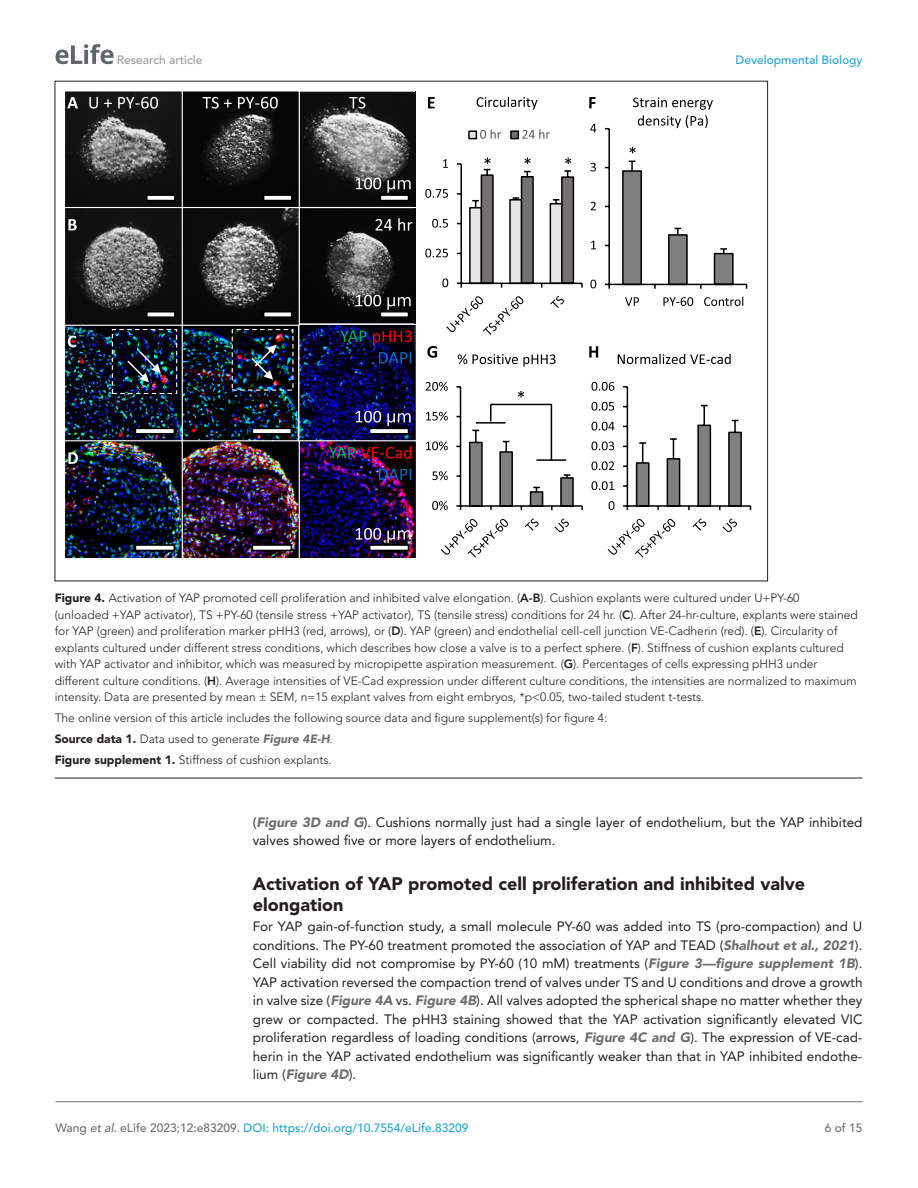
<style>
.page{position:relative;width:918px;height:1188px;background:#fff}
.page>*{position:absolute;margin:0;border:0;box-sizing:border-box;transform-origin:0 0}
.t1{font:900 18px/21px "Avenir LT Std";color:#231f20}
.t2{font:13.5px/18.5px "Avenir LT Std";color:#231f20}
.t3{font:300 12px/16.5px "Avenir LT Std";color:#231f20}
.t4{font:500 12px "Avenir LT Std";color:#1ea4d7}
.t5{font:500 12px "Avenir LT Std";color:#9a9a9a}
.t6{font:500 12px "Avenir LT Std";color:#6e6e70}
.s1{font-weight:900}
.s2{font-weight:800}
.s3{font-weight:900;font-style:italic;color:#6e6e70}
.s4{color:#6e6e70}
.s5{font-style:italic;color:#6e6e70}
</style>
<div class="page">
<svg style="left:56px;top:44px;width:58px;height:20px"></svg>
<hr style="left:56px;top:1101px;width:806px;height:1px;background:#6e6e70">
<hr style="left:55px;top:778px;width:807px;height:1px;background:#231f20">
<img style="left:66px;top:92px;width:232px;height:465px">
<div style="left:64px;top:324px;width:119px;height:118px;border:1px solid #fff"></div>
<div style="left:181px;top:207px;width:119px;height:119px;border:1px solid #fff"></div>
<div style="left:181px;top:440px;width:119px;height:119px;border:1px solid #fff"></div>
<div style="left:64px;top:90px;width:119px;height:119px;border:1px solid #fff"></div>
<div style="left:64px;top:207px;width:119px;height:119px;border:1px solid #fff"></div>
<div style="left:64px;top:440px;width:119px;height:119px;border:1px solid #fff"></div>
<svg style="left:252px;top:544px;width:40px;height:7px"></svg>
<svg style="left:252px;top:428px;width:40px;height:7px"></svg>
<svg style="left:135px;top:544px;width:40px;height:7px"></svg>
<svg style="left:135px;top:428px;width:40px;height:7px"></svg>
<svg style="left:263px;top:311px;width:29px;height:7px"></svg>
<svg style="left:263px;top:194px;width:29px;height:7px"></svg>
<svg style="left:146px;top:311px;width:30px;height:7px"></svg>
<svg style="left:146px;top:194px;width:30px;height:7px"></svg>
<svg style="left:68px;top:219px;width:9px;height:12px"></svg>
<svg style="left:68px;top:336px;width:8px;height:11px"></svg>
<svg style="left:68px;top:452px;width:10px;height:12px"></svg>
<svg style="left:89px;top:97px;width:69px;height:12px"></svg>
<svg style="left:202px;top:97px;width:76px;height:12px"></svg>
<svg style="left:67px;top:97px;width:11px;height:11px"></svg>
<svg style="left:298px;top:91px;width:454px;height:468px"></svg>
<hr style="left:551px;top:404px;width:1px;height:56px;background:#000">
<hr style="left:491px;top:404px;width:60px;height:1px;background:#000">
<img style="left:234px;top:331px;width:58px;height:58px">
<img style="left:114px;top:331px;width:61px;height:61px">
<div style="left:112px;top:329px;width:65px;height:65px;border:1px dashed #fff"></div>
<svg style="left:127px;top:351px;width:34px;height:31px"></svg>
<svg style="left:252px;top:345px;width:24px;height:35px"></svg>
<p class="t5" style="left:117px;top:53px;width:87px">Research article</p>
<p class="t4" style="left:736px;top:53px;width:128px">Developmental Biology</p>
<p class="t3" style="left:55px;top:590px;width:805px"><span class="s1">Figure 4.</span> Activation of YAP promoted cell proliferation and inhibited valve elongation. (<span class="s2">A-B</span>). Cushion explants were cultured under U+PY-60<br>(unloaded +YAP activator), TS +PY-60 (tensile stress +YAP activator), TS (tensile stress) conditions for 24 hr. (<span class="s2">C</span>). After 24-hr-culture, explants were stained for YAP (green) and proliferation marker pHH3 (red, arrows), or (<span class="s2">D</span>). YAP (green) and endothelial cell-cell junction VE-Cadherin (red). (<span class="s2">E</span>). Circularity of explants cultured under different stress conditions, which describes how close a valve is to a perfect sphere. (<span class="s2">F</span>). Stiffness of cushion explants cultured with YAP activator and inhibitor, which was measured by micropipette aspiration measurement. (<span class="s2">G</span>). Percentages of cells expressing pHH3 under different culture conditions. (<span class="s2">H</span>). Average intensities of VE-Cad expression under different culture conditions, the intensities are normalized to maximum intensity. Data are presented by mean ± SEM, n=15 explant valves from eight embryos, *p&lt;0.05, two-tailed student t-tests.</p>
<p class="t3" style="left:55px;top:708px;width:554px;line-height:21px">The online version of this article includes the following source data and figure supplement(s) for figure 4:<br><span class="s1">Source data 1.</span> Data used to generate <span class="s3">Figure 4E-H</span>.<br><span class="s1">Figure supplement 1.</span> Stiffness of cushion explants.</p>
<p class="t2" style="left:253px;top:813px;width:611px">(<span class="s3">Figure 3D and G</span>). Cushions normally just had a single layer of endothelium, but the YAP inhibited valves showed five or more layers of endothelium.</p>
<h1 class="t1" style="left:253px;top:873px;width:554px">Activation of YAP promoted cell proliferation and inhibited valve elongation</h1>
<p class="t2" style="left:253px;top:917px;width:611px;text-align:justify">For YAP gain-of-function study, a small molecule PY-60 was added into TS (pro-compaction) and U conditions. The PY-60 treatment promoted the association of YAP and TEAD (<span class="s3">Shalhout et al., 2021</span>).<br>Cell viability did not compromise by PY-60 (10 mM) treatments (<span class="s3">Figure 3—figure supplement 1B</span>).<br>YAP activation reversed the compaction trend of valves under TS and U conditions and drove a growth in valve size (<span class="s3">Figure 4A</span> vs. <span class="s3">Figure 4B</span>). All valves adopted the spherical shape no matter whether they grew or compacted. The pHH3 staining showed that the YAP activation significantly elevated VIC proliferation regardless of loading conditions (arrows, <span class="s3">Figure 4C and G</span>). The expression of VE-cad&shy;herin in the YAP activated endothelium was significantly weaker than that in YAP inhibited endothe&shy;lium (<span class="s3">Figure 4D</span>).</p>
<p class="t4" style="left:56px;top:1121px;width:414px"><span class="s4">Wang</span> <span class="s5">et al</span><span class="s4">. eLife 2023;12:e83209.</span> DOI: https://doi.org/10.7554/eLife.83209</p>
<p class="t6" style="left:825px;top:1121px;width:39px">6 of 15</p>
</div>
